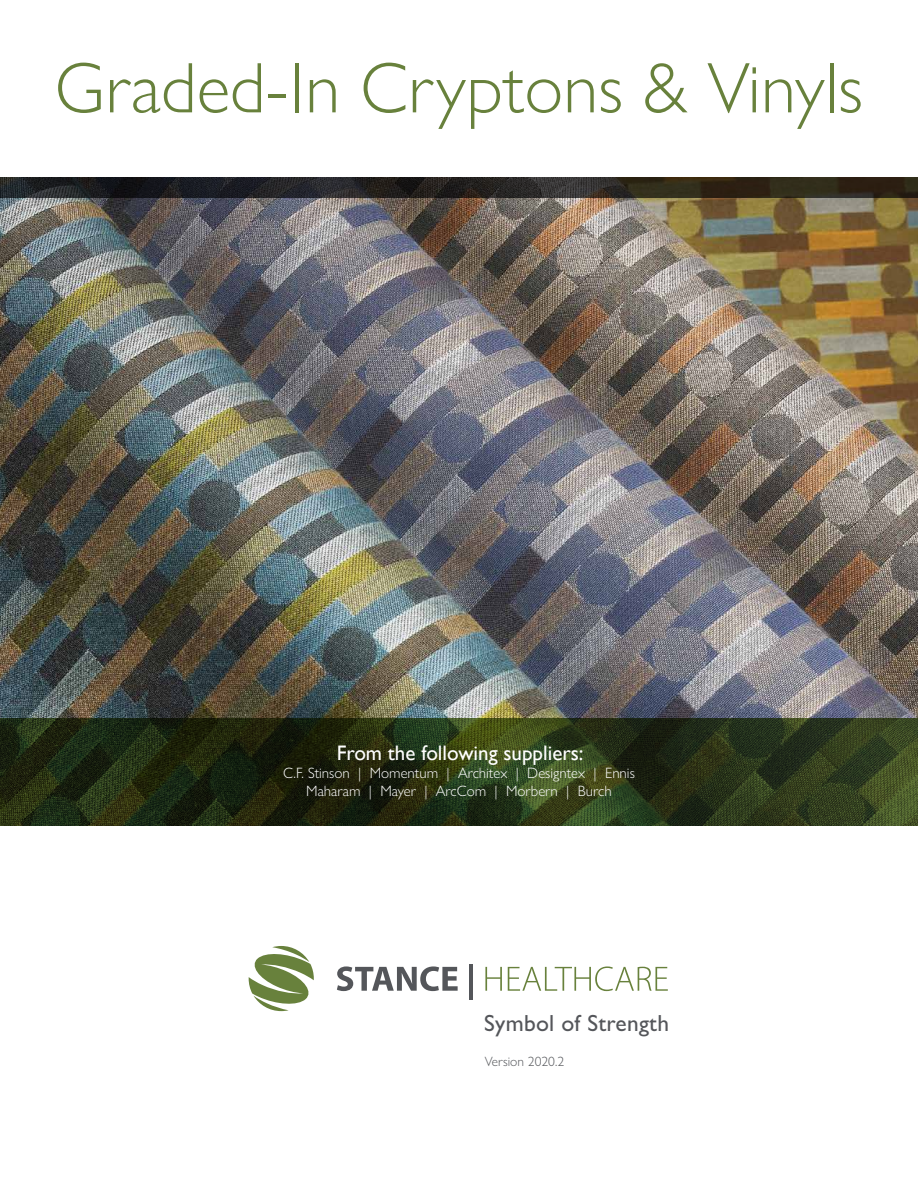
<style>
.page{position:relative;width:918px;height:1188px;background:#fff}
.page>*{position:absolute;margin:0;border:0;box-sizing:border-box;transform-origin:0 0}
.t1{font:300 72px "Gill Sans Nova";color:#68813c}
.t2{font:23.4px "Gill Sans";letter-spacing:.01em;color:#54565a}
.t3{font:21px "Gill Sans";color:#fff}
.t4{font:300 15px/18px "Gill Sans Nova";color:#fff;text-align:center}
.t5{font:300 13.5px "Gill Sans Nova";letter-spacing:.005em;color:#54565a}
</style>
<div class="page">
<img style="left:0;top:198px;width:918px;height:520px">
<svg style="left:0;top:718px;width:918px;height:108px;background:#273216"></svg>
<svg style="left:0;top:178px;width:918px;height:20px;background:#272420"></svg>
<svg style="left:337px;top:966px;width:121px;height:25px"></svg>
<hr style="left:469px;top:964px;width:3px;height:36px;background:#54565a">
<svg style="left:249px;top:946px;width:65px;height:65px"></svg>
<svg style="left:485px;top:967px;width:17px;height:24px"></svg>
<svg style="left:508px;top:966px;width:160px;height:25px"></svg>
<h1 class="t1" style="left:55px;top:44px;width:810px">Graded-In Cryptons &amp; Vinyls</h1>
<h3 class="t3" style="left:337px;top:740px;width:248px">From the following suppliers:</h3>
<p class="t4" style="left:283px;top:763px;width:353px">C.F. Stinson | Momentum | Architex | Designtex | Ennis<br>Maharam | Mayer | ArcCom | Morbern | Burch</p>
<h2 class="t2" style="left:484px;top:1010px;width:186px">Symbol of Strength</h2>
<p class="t5" style="left:485px;top:1054px;width:81px">Version 2020.2</p>
</div>
